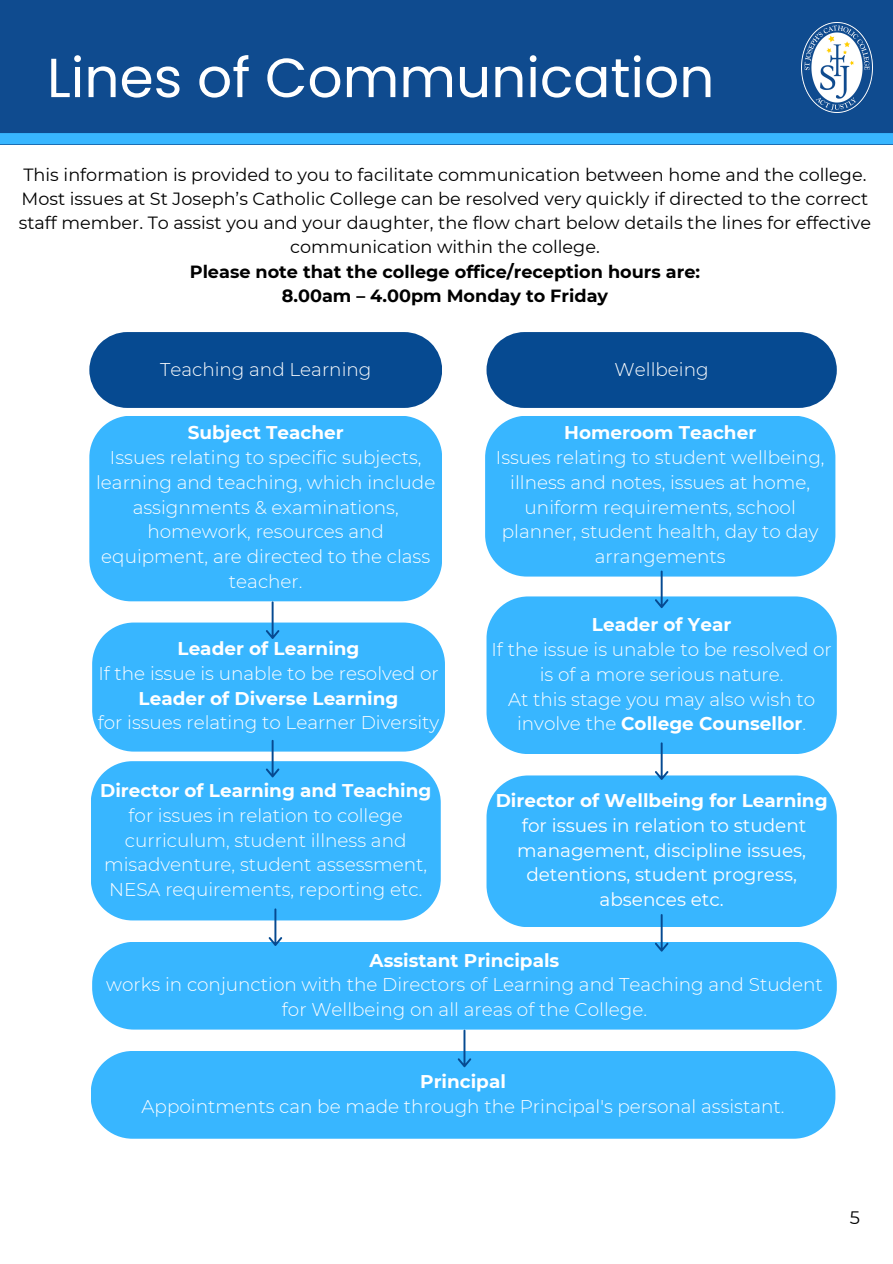
<style>
.page{position:relative;width:893px;height:1264px;background:#fff}
.page>*{position:absolute;margin:0;border:0;box-sizing:border-box;transform-origin:0 0}
.t1{font:55.05px "Poppins";color:#fff}
.t2{font:300 18.45px/24.8px "Montserrat";color:#fff;text-align:center}
.t3{font:700 18.45px "Montserrat";color:#fff}
.t4{font:18.45px/24.8px "Montserrat";color:#fff;text-align:center}
.t5{font:18px "Montserrat";color:#000}
.t6{font:17.7px/24.3px "Montserrat";color:#000;text-align:center}
.t7{font:700 17.7px "Montserrat";color:#000}
.s1{font-weight:700}
</style>
<div class="page">
<div style="left:0;top:0;width:892px;height:144px;background:#0f4b8f"></div>
<div style="left:0;top:133px;width:892px;height:11px;background:#38b6ff"></div>
<img style="left:801px;top:22px;width:71px;height:90px">
<svg style="left:89px;top:332px;width:353px;height:76px;background:#125296"></svg>
<svg style="left:486px;top:332px;width:350px;height:76px;background:#115296"></svg>
<div style="left:89px;top:416px;width:353px;height:185px;background:#38b6ff"></div>
<div style="left:92px;top:622px;width:353px;height:129px;background:#38b6ff"></div>
<div style="left:91px;top:761px;width:349px;height:159px;background:#38b6ff"></div>
<div style="left:485px;top:416px;width:350px;height:160px;background:#38b6ff"></div>
<div style="left:486px;top:596px;width:350px;height:158px;background:#38b6ff"></div>
<div style="left:486px;top:775px;width:350px;height:152px;background:#38b6ff"></div>
<div style="left:92px;top:942px;width:744px;height:87px;background:#38b6ff"></div>
<div style="left:91px;top:1051px;width:744px;height:87px;background:#38b6ff"></div>
<svg style="left:266px;top:601px;width:13px;height:38px"></svg>
<svg style="left:266px;top:740px;width:13px;height:37px"></svg>
<svg style="left:268px;top:908px;width:14px;height:38px"></svg>
<svg style="left:654px;top:570px;width:14px;height:38px"></svg>
<svg style="left:654px;top:742px;width:14px;height:38px"></svg>
<svg style="left:654px;top:914px;width:14px;height:37px"></svg>
<svg style="left:457px;top:1029px;width:14px;height:38px"></svg>
<p class="t1" style="left:47px;top:39px;width:668px">Lines of Communication</p>
<p class="t6" style="left:19px;top:162px;width:853px">This information is provided to you to facilitate communication between home and the college.<br>Most issues at St Joseph’s Catholic College can be resolved very quickly if directed to the correct staff member. To assist you and your daughter, the flow chart below details the lines for effective communication within the college.</p>
<p class="t7" style="left:190px;top:260px;width:512px">Please note that the college office/reception hours are:</p>
<p class="t7" style="left:282px;top:285px;width:328px">8.00am – 4.00pm Monday to Friday</p>
<p class="t2" style="left:160px;top:357px;width:213px">Teaching and Learning</p>
<p class="t2" style="left:614px;top:357px;width:95px">Wellbeing</p>
<p class="t3" style="left:188px;top:421px;width:157px">Subject Teacher</p>
<p class="t2" style="left:96px;top:445px;width:341px">Issues relating to specific subjects, learning and teaching, which include assignments &amp; examinations, homework, resources and equipment, are directed to the class teacher.</p>
<p class="t3" style="left:177px;top:637px;width:183px">Leader of Learning</p>
<p class="t2" style="left:98px;top:661px;width:342px">If the issue is unable to be resolved or</p>
<p class="t3" style="left:139px;top:687px;width:261px">Leader of Diverse Learning</p>
<p class="t2" style="left:98px;top:710px;width:343px">for issues relating to Learner Diversity</p>
<p class="t2" style="left:100px;top:778px;width:332px"><span class="s1">Director of Learning and Teaching </span>for issues in relation to college curriculum, student illness and misadventure, student assessment, NESA requirements, reporting etc.</p>
<p class="t3" style="left:564px;top:421px;width:193px">Homeroom Teacher</p>
<p class="t2" style="left:496px;top:445px;width:330px">Issues relating to student wellbeing, illness and notes, issues at home, uniform requirements, school planner, student health, day to day arrangements</p>
<p class="t3" style="left:592px;top:613px;width:141px">Leader of Year</p>
<p class="t2" style="left:491px;top:637px;width:342px">If the issue is unable to be resolved or is of a more serious nature.</p>
<p class="t2" style="left:508px;top:686px;width:308px">At this stage you may also wish to involve the <span class="s1">College Counsellor</span>.</p>
<p class="t3" style="left:495px;top:789px;width:333px">Director of Wellbeing for Learning</p>
<p class="t4" style="left:517px;top:812px;width:290px">for issues in relation to student management, discipline issues, detentions, student progress, absences etc.</p>
<p class="t3" style="left:369px;top:948px;width:191px">Assistant Principals</p>
<p class="t2" style="left:106px;top:972px;width:718px">works in conjunction with the Directors of Learning and Teaching and Student for Wellbeing on all areas of the College.</p>
<p class="t3" style="left:420px;top:1070px;width:87px">Principal</p>
<p class="t2" style="left:142px;top:1093px;width:644px">Appointments can be made through the Principal's personal assistant.</p>
<p class="t5" style="left:849px;top:1206px;width:12px">5</p>
</div>
